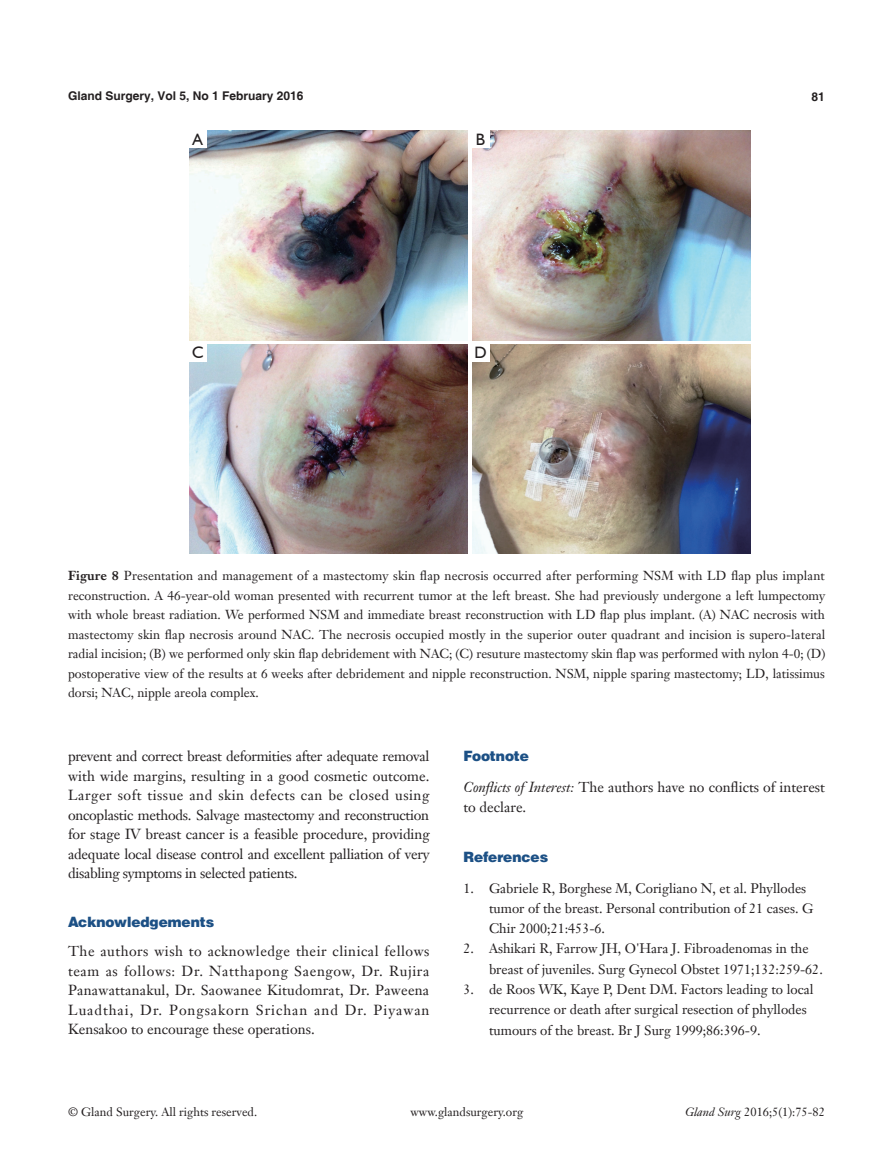
<style>
.page{position:relative;width:893px;height:1170px;background:#fff}
.page>*{position:absolute;margin:0;border:0;box-sizing:border-box;transform-origin:0 0}
.t1{font:16.5px "Humanist 521 BT";color:#231f20}
.t2{font:14.25px/19.5px "Janson Text LT";color:#231f20;text-align:justify}
.t3{font:900 14.25px "Helvetica";color:#1c5085}
.t4{font:13.5px/20.2px "Janson Text LT";color:#231f20}
.t5{font:12.75px/19.5px "Janson Text LT";color:#231f20;text-align:justify}
.t6{font:12px "Janson Text LT";color:#231f20}
.t7{font:700 12px "Helvetica";color:#231f20}
.s1{font-weight:700}
.s2{font-style:italic}
</style>
<div class="page">
<img style="left:189px;top:131px;width:279px;height:209px">
<img style="left:472px;top:131px;width:278px;height:209px">
<img style="left:189px;top:344px;width:279px;height:209px">
<img style="left:472px;top:344px;width:278px;height:209px">
<div style="left:189px;top:344px;width:17px;height:17px;background:#fff"></div>
<div style="left:472px;top:344px;width:17px;height:17px;background:#fff"></div>
<div style="left:189px;top:131px;width:17px;height:17px;background:#fff"></div>
<div style="left:472px;top:131px;width:17px;height:17px;background:#fff"></div>
<p class="t7" style="left:68px;top:88px;width:237px">Gland Surgery, Vol 5, No 1 February 2016</p>
<p class="t7" style="left:812px;top:89px;width:15px">81</p>
<p class="t1" style="left:193px;top:129px;width:12px">A</p>
<p class="t1" style="left:476px;top:129px;width:11px">B</p>
<p class="t1" style="left:192px;top:342px;width:13px">C</p>
<p class="t1" style="left:474px;top:342px;width:14px">D</p>
<p class="t5" style="left:68px;top:566px;width:759px"><span class="s1">Figure 8</span> Presentation and management of a mastectomy skin flap necrosis occurred after performing NSM with LD flap plus implant reconstruction. A 46-year-old woman presented with recurrent tumor at the left breast. She had previously undergone a left lumpectomy with whole breast radiation. We performed NSM and immediate breast reconstruction with LD flap plus implant. (A) NAC necrosis with mastectomy skin flap necrosis around NAC. The necrosis occupied mostly in the superior outer quadrant and incision is supero-lateral radial incision; (B) we performed only skin flap debridement with NAC; (C) resuture mastectomy skin flap was performed with nylon 4-0; (D) postoperative view of the results at 6 weeks after debridement and nipple reconstruction. NSM, nipple sparing mastectomy; LD, latissimus dorsi; NAC, nipple areola complex.</p>
<p class="t2" style="left:68px;top:746px;width:363px">prevent and correct breast deformities after adequate removal with wide margins, resulting in a good cosmetic outcome.<br>Larger soft tissue and skin defects can be closed using oncoplastic methods. Salvage mastectomy and reconstruction for stage IV breast cancer is a feasible procedure, providing adequate local disease control and excellent palliation of very disabling symptoms in selected patients.</p>
<p class="t3" style="left:68px;top:912px;width:148px">Acknowledgements</p>
<p class="t2" style="left:68px;top:941px;width:363px">The authors wish to acknowledge their clinical fellows team as follows: Dr. Natthapong Saengow, Dr. Rujira Panawattanakul, Dr. Saowanee Kitudomrat, Dr. Paweena Luadthai, Dr. Pongsakorn Srichan and Dr. Piyawan Kensakoo to encourage these operations.</p>
<p class="t3" style="left:463px;top:746px;width:67px">Footnote</p>
<p class="t2" style="left:463px;top:776px;width:363px;line-height:20.2px"><span class="s2">Conflicts of Interest:</span> The authors have no conflicts of interest to declare.</p>
<p class="t3" style="left:463px;top:848px;width:86px">References</p>
<p class="t4" style="left:489px;top:877px;width:326px;text-indent:-26px">1. Gabriele R, Borghese M, Corigliano N, et al. Phyllodes tumor of the breast. Personal contribution of 21 cases. G<br>Chir 2000;21:453-6.</p>
<p class="t4" style="left:489px;top:938px;width:335px;text-indent:-26px">2. Ashikari R, Farrow JH, O'Hara J. Fibroadenomas in the breast of juveniles. Surg Gynecol Obstet 1971;132:259-62.</p>
<p class="t4" style="left:489px;top:978px;width:326px;text-indent:-26px">3. de Roos WK, Kaye P, Dent DM. Factors leading to local recurrence or death after surgical resection of phyllodes tumours of the breast. Br J Surg 1999;86:396-9.</p>
<p class="t6" style="left:68px;top:1104px;width:191px">© Gland Surgery. All rights reserved.</p>
<p class="t6" style="left:410px;top:1104px;width:114px">www.glandsurgery.org</p>
<p class="t6" style="left:685px;top:1104px;width:141px"><span class="s2">Gland Surg</span> 2016;5(1):75-82</p>
</div>
